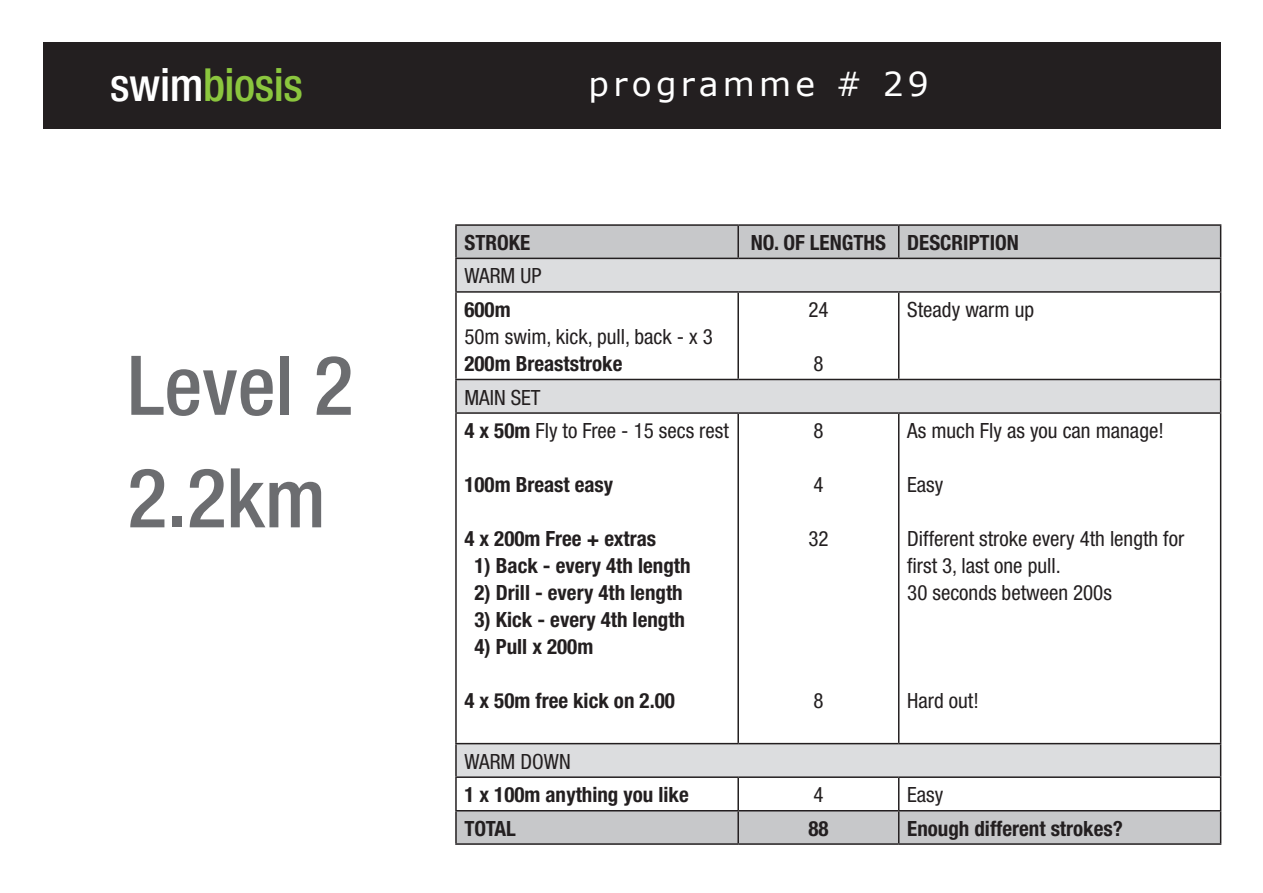
<style>
.page{position:relative;width:1263px;height:893px;background:#fff}
.page>*{position:absolute;margin:0;border:0;box-sizing:border-box;transform-origin:0 0}
.t1{font:500 condensed 82.5px/112.5px "Helvetica Neue";color:#6c6d70}
.t2{font:500 condensed 45.6px "Helvetica Neue";letter-spacing:-.01em;color:#8bc63e}
.t3{font:33px "Verdana";letter-spacing:.13em;color:#fff}
.t4{font:700 condensed 21px "Helvetica Neue";color:#231f20}
.t5{font:condensed 21px/27px "Helvetica Neue";color:#231f20}
.s1{color:#fff}
.s2{font-weight:700}
</style>
<div class="page">
<div style="left:43px;top:43px;width:1177px;height:86px;background:#231f20"></div>
<svg style="left:457px;top:226px;width:763px;height:617px;fill:#c7c8ca"></svg>
<svg style="left:457px;top:259px;width:763px;height:517px"></svg>
<hr style="left:455px;top:224px;width:283px;height:2px;background:#231f20">
<hr style="left:455px;top:226px;width:2px;height:32px;background:#231f20">
<hr style="left:738px;top:224px;width:161px;height:2px;background:#231f20">
<hr style="left:737px;top:226px;width:2px;height:32px;background:#231f20">
<hr style="left:899px;top:224px;width:322px;height:2px;background:#231f20">
<hr style="left:898px;top:226px;width:1px;height:32px;background:#231f20">
<hr style="left:1220px;top:226px;width:1px;height:32px;background:#231f20">
<hr style="left:455px;top:258px;width:283px;height:1px;background:#231f20">
<hr style="left:455px;top:259px;width:2px;height:32px;background:#231f20">
<hr style="left:738px;top:258px;width:161px;height:1px;background:#231f20">
<hr style="left:899px;top:258px;width:322px;height:1px;background:#231f20">
<hr style="left:1220px;top:259px;width:1px;height:32px;background:#231f20">
<hr style="left:455px;top:291px;width:283px;height:2px;background:#231f20">
<hr style="left:455px;top:293px;width:2px;height:86px;background:#231f20">
<hr style="left:738px;top:291px;width:161px;height:2px;background:#231f20">
<hr style="left:737px;top:293px;width:2px;height:86px;background:#231f20">
<hr style="left:899px;top:291px;width:322px;height:2px;background:#231f20">
<hr style="left:898px;top:293px;width:1px;height:86px;background:#231f20">
<hr style="left:1220px;top:293px;width:1px;height:86px;background:#231f20">
<hr style="left:455px;top:379px;width:283px;height:1px;background:#231f20">
<hr style="left:455px;top:380px;width:2px;height:32px;background:#231f20">
<hr style="left:738px;top:379px;width:161px;height:1px;background:#231f20">
<hr style="left:899px;top:379px;width:322px;height:1px;background:#231f20">
<hr style="left:1220px;top:380px;width:1px;height:32px;background:#231f20">
<hr style="left:455px;top:412px;width:283px;height:2px;background:#231f20">
<hr style="left:455px;top:414px;width:2px;height:329px;background:#231f20">
<hr style="left:738px;top:412px;width:161px;height:2px;background:#231f20">
<hr style="left:737px;top:414px;width:2px;height:329px;background:#231f20">
<hr style="left:899px;top:412px;width:322px;height:2px;background:#231f20">
<hr style="left:898px;top:414px;width:1px;height:329px;background:#231f20">
<hr style="left:1220px;top:414px;width:1px;height:329px;background:#231f20">
<hr style="left:455px;top:743px;width:283px;height:1px;background:#231f20">
<hr style="left:455px;top:744px;width:2px;height:32px;background:#231f20">
<hr style="left:738px;top:743px;width:161px;height:1px;background:#231f20">
<hr style="left:899px;top:743px;width:322px;height:1px;background:#231f20">
<hr style="left:1220px;top:744px;width:1px;height:32px;background:#231f20">
<hr style="left:455px;top:776px;width:283px;height:2px;background:#231f20">
<hr style="left:455px;top:778px;width:2px;height:32px;background:#231f20">
<hr style="left:738px;top:776px;width:161px;height:2px;background:#231f20">
<hr style="left:737px;top:778px;width:2px;height:32px;background:#231f20">
<hr style="left:899px;top:776px;width:322px;height:2px;background:#231f20">
<hr style="left:898px;top:778px;width:1px;height:32px;background:#231f20">
<hr style="left:1220px;top:778px;width:1px;height:32px;background:#231f20">
<hr style="left:455px;top:810px;width:283px;height:1px;background:#231f20">
<hr style="left:455px;top:811px;width:2px;height:32px;background:#231f20">
<hr style="left:738px;top:810px;width:161px;height:1px;background:#231f20">
<hr style="left:737px;top:811px;width:2px;height:32px;background:#231f20">
<hr style="left:899px;top:810px;width:322px;height:1px;background:#231f20">
<hr style="left:898px;top:811px;width:1px;height:32px;background:#231f20">
<hr style="left:1220px;top:811px;width:1px;height:32px;background:#231f20">
<hr style="left:455px;top:843px;width:283px;height:2px;background:#231f20">
<hr style="left:738px;top:843px;width:161px;height:2px;background:#231f20">
<hr style="left:899px;top:843px;width:322px;height:2px;background:#231f20">
<h2 class="t2" style="left:110px;top:57px;width:194px"><span class="s1">swim</span>biosis</h2>
<h3 class="t3" style="left:588px;top:61px;width:342px">programme # 29</h3>
<h1 class="t1" style="left:128px;top:328px;width:227px">Level 2<br>2.2km</h1>
<p class="t4" style="left:464px;top:230px;width:67px">STROKE</p>
<p class="t4" style="left:751px;top:230px;width:269px">NO. OF LENGTHS DESCRIPTION</p>
<p class="t5" style="left:464px;top:262px;width:79px">WARM UP</p>
<p class="t4" style="left:464px;top:297px;width:48px">600m</p>
<p class="t5" style="left:464px;top:323px;width:250px">50m swim, kick, pull, back - x 3</p>
<p class="t4" style="left:464px;top:351px;width:160px">200m Breaststroke</p>
<p class="t5" style="left:907px;top:296px;width:128px">Steady warm up</p>
<p class="t5" style="left:808px;top:296px;width:22px">24</p>
<p class="t5" style="left:813px;top:350px;width:12px">8</p>
<p class="t5" style="left:464px;top:380px;width:266px;line-height:33.6px">MAIN SET<br><span class="s2">4 x 50m</span> Fly to Free - 15 secs rest</p>
<p class="t4" style="left:464px;top:472px;width:150px">100m Breast easy</p>
<p class="t4" style="left:464px;top:526px;width:193px">4 x 200m Free + extras</p>
<p class="t4" style="left:474px;top:553px;width:217px">1) Back - every 4th length</p>
<p class="t4" style="left:474px;top:580px;width:210px">2) Drill - every 4th length</p>
<p class="t4" style="left:474px;top:607px;width:212px">3) Kick - every 4th length</p>
<p class="t4" style="left:474px;top:634px;width:120px">4) Pull x 200m</p>
<p class="t4" style="left:464px;top:688px;width:212px">4 x 50m free kick on 2.00</p>
<p class="t5" style="left:813px;top:417px;width:12px">8</p>
<p class="t5" style="left:813px;top:471px;width:12px">4</p>
<p class="t5" style="left:808px;top:525px;width:22px">32</p>
<p class="t5" style="left:813px;top:687px;width:12px">8</p>
<p class="t5" style="left:907px;top:417px;width:258px">As much Fly as you can manage!</p>
<p class="t5" style="left:907px;top:471px;width:38px">Easy</p>
<p class="t5" style="left:907px;top:525px;width:278px">Different stroke every 4th length for first 3, last one pull.<br>30 seconds between 200s</p>
<p class="t5" style="left:907px;top:687px;width:73px">Hard out!</p>
<p class="t5" style="left:464px;top:748px;width:108px">WARM DOWN</p>
<p class="t4" style="left:464px;top:782px;width:226px">1 x 100m anything you like</p>
<p class="t5" style="left:813px;top:781px;width:12px">4</p>
<p class="t5" style="left:907px;top:781px;width:38px">Easy</p>
<p class="t4" style="left:464px;top:815px;width:53px">TOTAL</p>
<p class="t4" style="left:808px;top:815px;width:22px">88</p>
<p class="t4" style="left:907px;top:815px;width:217px">Enough different strokes?</p>
</div>
